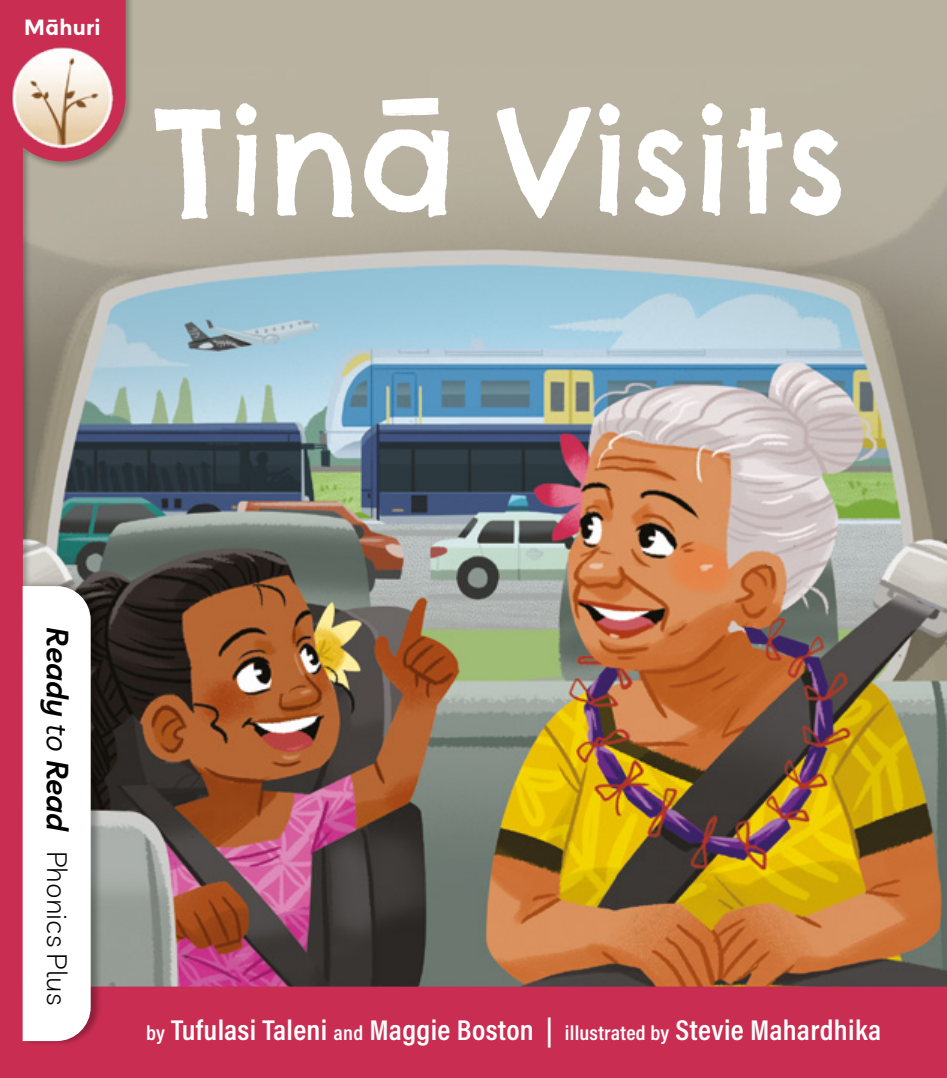
<style>
.page{position:relative;width:947px;height:1078px;background:#fff}
.page>*{position:absolute;margin:0;border:0;box-sizing:border-box;transform-origin:0 0}
.t1{font:144px "Chelsea Market";color:#fff}
.Author{font:600 28.8px "Acumin Pro Cond";letter-spacing:.01em;color:#fff;scale:1.05 1}
.t2{font:300 28px "Livvic";letter-spacing:.005em;color:#000}
.t3{font:700 22px "Aronui";letter-spacing:.005em;color:#fff}
.s1{font-weight:600;font-style:italic;font-size:30px}
.s2{font-weight:400;font-style:italic;font-size:30px}
.s3{font-size:20.6px}
</style>
<div class="page">
<img style="left:0;top:0;width:947px;height:1077px">
<div style="left:23px;top:581px;width:79px;height:465px;background:#000;opacity:.3"></div>
<svg style="left:23px;top:586px;width:68px;height:454px"></svg>
<img style="left:0;top:30px;width:130px;height:135px">
<svg style="left:382px;top:98px;width:56px;height:18px"></svg>
<p class="t3" style="left:24px;top:14px;width:78px">Māhuri</p>
<p class="t1" style="left:156px;top:68px;width:692px">Tina Visits</p>
<p class="t2" style="left:78px;top:627px;width:379px;rotate:90deg"><span class="s1">Ready</span> <span class="s2">to</span> <span class="s1">Read</span> Phonics Plus</p>
<p class="Author" style="left:146px;top:1011px;width:702px"><span class="s3">by</span> Tufulasi Taleni <span class="s3">and</span> Maggie Boston | <span class="s3">illustrated by</span> Stevie Mahardhika</p>
</div>
